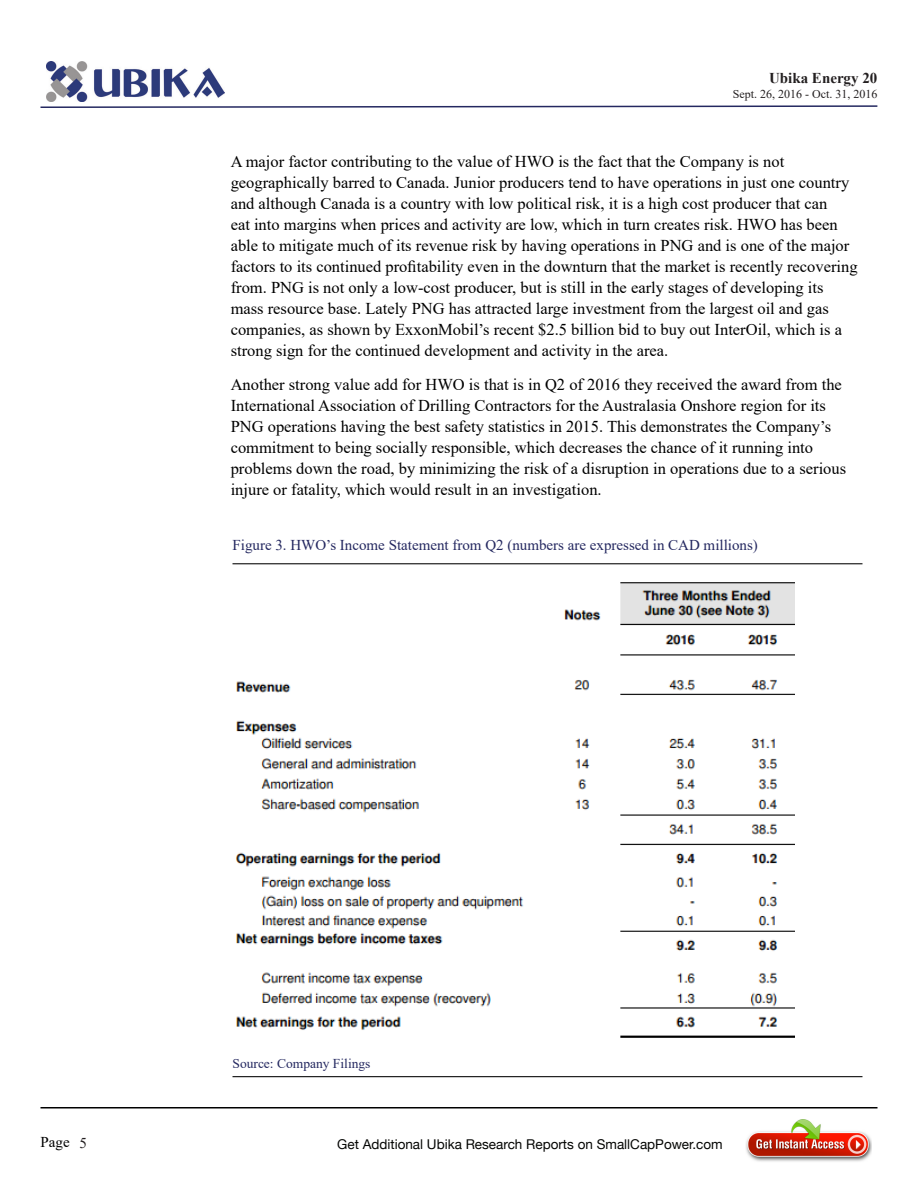
<style>
.page{position:relative;width:918px;height:1188px;background:#fff}
.page>*{position:absolute;margin:0;border:0;box-sizing:border-box;transform-origin:0 0}
.Body_text{font:16.5px/21px "Times New Roman";color:#000}
.Body_text-2{font:15px "Times New Roman";color:#242860}
.t1{font:700 15px "Times New Roman";color:#231f20}
.t2{font:15px "Times New Roman";color:#000}
.t3{font:13.5px "Helvetica Neue";color:#040503}
.Body_text-3{font:13.5px "Times New Roman";color:#242860}
.t4{font:12px "Times New Roman";color:#231f20}
.s1{color:#231f20}
</style>
<div class="page">
<img style="left:47px;top:61px;width:178px;height:41px">
<svg style="left:40px;top:105px;width:838px;height:3px"></svg>
<hr style="left:40px;top:1107px;width:838px;height:1px;background:#000">
<img style="left:746px;top:1120px;width:126px;height:42px">
<hr style="left:233px;top:563px;width:629px;height:1px;background:#000">
<hr style="left:233px;top:1076px;width:629px;height:1px;background:#000">
<img style="left:236px;top:582px;width:559px;height:456px">
<p class="t1" style="left:769px;top:68px;width:110px">Ubika Energy 20</p>
<p class="t4" style="left:733px;top:85px;width:146px">Sept. 26, 2016 - Oct. 31, 2016</p>
<p class="Body_text" style="left:231px;top:150px;width:628px">A major factor contributing to the value of HWO is the fact that the Company is not geographically barred to Canada. Junior producers tend to have operations in just one country and although Canada is a country with low political risk, it is a high cost producer that can<br>eat into margins when prices and activity are low, which in turn creates risk. HWO has been able to mitigate much of its revenue risk by having operations in PNG and is one of the major factors to its continued profitability even in the downturn that the market is recently recovering from. PNG is not only a low-cost producer, but is still in the early stages of developing its mass resource base. Lately PNG has attracted large investment from the largest oil and gas companies, as shown by ExxonMobil’s recent $2.5 billion bid to buy out InterOil, which is a strong sign for the continued development and activity in the area.</p>
<p class="Body_text" style="left:231px;top:374px;width:617px">Another strong value add for HWO is that is in Q2 of 2016 they received the award from the International Association of Drilling Contractors for the Australasia Onshore region for its PNG operations having the best safety statistics in 2015. This demonstrates the Company’s commitment to being socially responsible, which decreases the chance of it running into problems down the road, by minimizing the risk of a disruption in operations due to a serious injure or fatality, which would result in an investigation.</p>
<p class="Body_text-2" style="left:233px;top:535px;width:527px">Figure 3. HWO’s Income Statement from Q2 (numbers are expressed in CAD millions)</p>
<p class="Body_text-3" style="left:233px;top:1054px;width:140px">Source: Company Filings</p>
<p class="t2" style="left:40px;top:1132px;width:48px">Page <span class="s1">5</span></p>
<p class="t3" style="left:337px;top:1136px;width:387px">Get Additional Ubika Research Reports on SmallCapPower.com</p>
</div>
